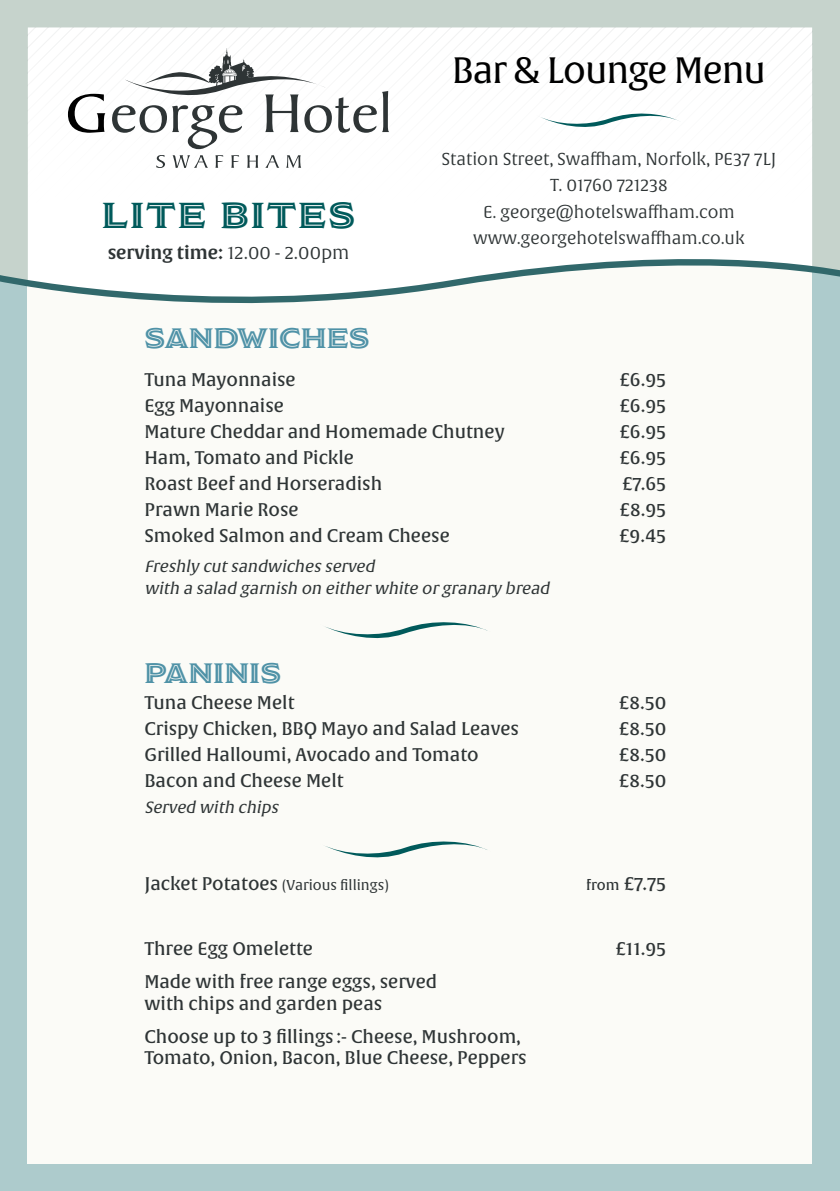
<style>
.page{position:relative;width:840px;height:1191px;background:#fff}
.page>*{position:absolute;margin:0;border:0;box-sizing:border-box;transform-origin:0 0}
.t1{font:36px "Alverata Irregular";letter-spacing:-.03em;color:#000}
.t2{font:36px "Modesto Open Primary";letter-spacing:.05em;color:#005a5b}
.t3{font:28px "Modesto Open";color:#4f92a7}
.t4{font:18px/21.6px "Alverata Irregular Md";color:#2e3435}
.t5{font:18px "Alverata Irregular Sb";color:#2e3435}
.t6{font:17px/26px "Alverata Irregular Lt";color:#2e3435;text-align:center}
.t7{font:italic 16px/21.6px "Alverata Irregular";color:#2e3435}
.t8{font:14px "Alverata Irregular";color:#2e3435}
.s1{font-family:"Alverata Irregular Lt"}
.s2{font-family:"Alverata Irregular Md";font-size:18px}
.s3{font-size:14px}
</style>
<div class="page">
<div style="left:0;top:0;width:839px;height:1191px;background:#adcbcc"></div>
<div style="left:28px;top:28px;width:783px;height:1135px;background:#fbfbf7"></div>
<div style="left:0;top:0;width:839px;height:237px;background:#c6d3cc"></div>
<svg style="left:0;top:237px;width:839px;height:91px"></svg>
<svg style="left:28px;top:27px;width:784px;height:207px"></svg>
<svg style="left:68px;top:94px;width:37px;height:39px"></svg>
<svg style="left:156px;top:155px;width:9px;height:13px"></svg>
<svg style="left:172px;top:155px;width:36px;height:13px"></svg>
<svg style="left:215px;top:155px;width:8px;height:13px"></svg>
<svg style="left:231px;top:155px;width:8px;height:13px"></svg>
<svg style="left:247px;top:155px;width:11px;height:13px"></svg>
<svg style="left:265px;top:155px;width:14px;height:13px"></svg>
<svg style="left:286px;top:155px;width:15px;height:13px"></svg>
<svg style="left:112px;top:48px;width:277px;height:101px"></svg>
<svg style="left:536px;top:111px;width:144px;height:20px"></svg>
<svg style="left:325px;top:622px;width:163px;height:17px"></svg>
<svg style="left:325px;top:841px;width:163px;height:17px"></svg>
<h1 class="t2" style="left:102px;top:196px;width:255px">LITE BITES</h1>
<p class="t5" style="left:108px;top:242px;width:243px">serving time: <span class="s1">12.00 - 2.00pm</span></p>
<h1 class="t1" style="left:451px;top:48px;width:315px">Bar &amp; Lounge Menu</h1>
<p class="t6" style="left:441px;top:147px;width:336px">Station Street, Swaffham, Norfolk, PE37 7LJ<br>T. 01760 721238<br>E. george@hotelswaffham.com www.georgehotelswaffham.co.uk</p>
<h2 class="t3" style="left:144px;top:323px;width:227px">SANDWICHES</h2>
<p class="t4" style="left:144px;top:369px;width:153px">Tuna Mayonnaise</p>
<p class="t4" style="left:619px;top:369px;width:48px">£6.95</p>
<p class="t4" style="left:144px;top:395px;width:141px">Egg Mayonnaise</p>
<p class="t4" style="left:619px;top:395px;width:48px">£6.95</p>
<p class="t4" style="left:144px;top:421px;width:362px">Mature Cheddar and Homemade Chutney</p>
<p class="t4" style="left:619px;top:421px;width:48px">£6.95</p>
<p class="t4" style="left:144px;top:447px;width:211px">Ham, Tomato and Pickle</p>
<p class="t4" style="left:619px;top:447px;width:48px">£6.95</p>
<p class="t4" style="left:144px;top:473px;width:239px">Roast Beef and Horseradish</p>
<p class="t4" style="left:621px;top:473px;width:46px">£7.65</p>
<p class="t4" style="left:144px;top:499px;width:156px">Prawn Marie Rose</p>
<p class="t4" style="left:619px;top:499px;width:48px">£8.95</p>
<p class="t4" style="left:144px;top:525px;width:307px">Smoked Salmon and Cream Cheese</p>
<p class="t4" style="left:618px;top:525px;width:49px">£9.45</p>
<p class="t7" style="left:144px;top:556px;width:410px">Freshly cutsandwiches served<br>with a salad garnish on eitherwhite orgranary bread</p>
<h2 class="t3" style="left:144px;top:658px;width:138px">PANINIS</h2>
<p class="t4" style="left:144px;top:692px;width:151px">Tuna Cheese Melt</p>
<p class="t4" style="left:618px;top:692px;width:49px">£8.50</p>
<p class="t4" style="left:144px;top:718px;width:376px">Crispy Chicken, BBQ Mayo and Salad Leaves</p>
<p class="t4" style="left:618px;top:718px;width:49px">£8.50</p>
<p class="t4" style="left:144px;top:744px;width:335px">Grilled Halloumi, Avocado and Tomato</p>
<p class="t4" style="left:618px;top:744px;width:49px">£8.50</p>
<p class="t4" style="left:144px;top:770px;width:200px">Bacon and Cheese Melt</p>
<p class="t4" style="left:618px;top:770px;width:49px">£8.50</p>
<p class="t7" style="left:144px;top:797px;width:139px">Served with chips</p>
<p class="t8" style="left:144px;top:876px;width:245px"><span class="s2">Jacket Potatoes</span> (Various fillings)</p>
<p class="t4" style="left:586px;top:873px;width:81px"><span class="s3">from</span> £7.75</p>
<p class="t4" style="left:144px;top:938px;width:170px">Three Egg Omelette</p>
<p class="t4" style="left:615px;top:938px;width:52px">£11.95</p>
<p class="t4" style="left:144px;top:971px;width:294px">Made with free range eggs, served with chips and garden peas</p>
<p class="t4" style="left:144px;top:1026px;width:383px">Choose up to 3 fillings :- Cheese, Mushroom,<br>Tomato, Onion, Bacon, Blue Cheese, Peppers</p>
</div>
